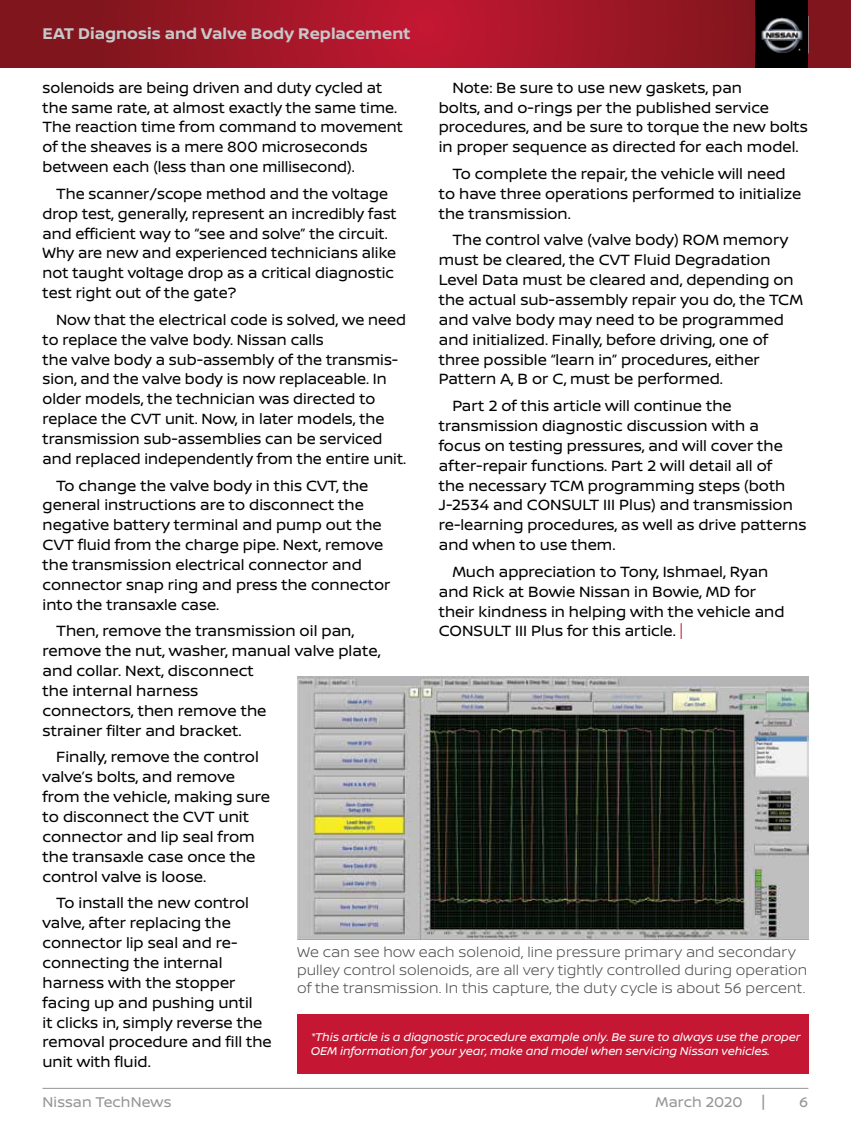
<style>
.page{position:relative;width:851px;height:1134px;background:#fff}
.page>*{position:absolute;margin:0;border:0;box-sizing:border-box;transform-origin:0 0}
.t1{font:700 16.5px "Nissan Brand";color:#c7c8ca}
.Body_Copy{font:15.75px/19.8px "Nissan Brand";color:#000}
.t2{font:300 15px/18px "Nissan Brand";letter-spacing:.005em;color:#4d4d4f}
.t3{font:15px "Nissan Brand";letter-spacing:.005em;color:#939598}
.Footnote___Quote{font:italic 12px/14.4px "Nissan Brand";color:#fff}
.s1{font-weight:300;color:#c51733}
</style>
<div class="page">
<svg style="left:0;top:0;width:850px;height:68px;background:#9b1625"></svg>
<hr style="left:42px;top:1088px;width:766px;height:1px;background:#939598">
<div style="left:755px;top:0;width:53px;height:68px;background:#000"></div>
<img style="left:755px;top:16px;width:48px;height:37px">
<img style="left:297px;top:677px;width:511px;height:263px">
<div style="left:297px;top:1014px;width:511px;height:59px;background:#c51733"></div>
<p class="t1" style="left:43px;top:22px;width:369px">EAT Diagnosis and Valve Body Replacement</p>
<p class="Body_Copy" style="left:43px;top:77px;width:362px">solenoids are being driven and duty cycled at the same rate, at almost exactly the same time.<br>The reaction time from command to movement of the sheaves is a mere 800 microseconds between each (less than one millisecond).</p>
<p class="Body_Copy" style="left:43px;top:183px;width:355px;text-indent:14px">The scanner/scope method and the voltage drop test, generally, represent an incredibly fast and efficient way to “see and solve” the circuit.<br>Why are new and experienced technicians alike not taught voltage drop as a critical diagnostic test right out of the gate?</p>
<p class="Body_Copy" style="left:43px;top:309px;width:365px;text-indent:14px">Now that the electrical code is solved, we need to replace the valve body. Nissan calls<br>the valve body a sub-assembly of the transmis&shy;sion, and the valve body is now replaceable. In older models, the technician was directed to replace the CVT unit. Now, in later models, the transmission sub-assemblies can be serviced and replaced independently from the entire unit.</p>
<p class="Body_Copy" style="left:43px;top:475px;width:349px;text-indent:14px">To change the valve body in this CVT, the general instructions are to disconnect the negative battery terminal and pump out the CVT fluid from the charge pipe. Next, remove the transmission electrical connector and connector snap ring and press the connector into the transaxle case.</p>
<p class="Body_Copy" style="left:43px;top:621px;width:339px;text-indent:14px">Then, remove the transmission oil pan, remove the nut, washer, manual valve plate, and collar. Next, disconnect<br>the internal harness<br>connectors, then remove the<br>strainer filter and bracket.</p>
<p class="Body_Copy" style="left:43px;top:747px;width:229px;text-indent:14px">Finally, remove the control valve’s bolts, and remove from the vehicle, making sure to disconnect the CVT unit connector and lip seal from the transaxle case once the control valve is loose.</p>
<p class="Body_Copy" style="left:43px;top:892px;width:231px;text-indent:14px">To install the new control valve, after replacing the connector lip seal and re&shy;connecting the internal harness with the stopper facing up and pushing until<br>it clicks in, simply reverse the removal procedure and fill the unit with fluid.</p>
<p class="Body_Copy" style="left:439px;top:77px;width:370px;text-indent:14px">Note: Be sure to use new gaskets, pan<br>bolts, and o-rings per the published service procedures, and be sure to torque the new bolts in proper sequence as directed for each model.</p>
<p class="Body_Copy" style="left:439px;top:163px;width:364px;text-indent:14px">To complete the repair, the vehicle will need to have three operations performed to initialize the transmission.</p>
<p class="Body_Copy" style="left:439px;top:229px;width:365px;text-indent:14px">The control valve (valve body) ROM memory must be cleared, the CVT Fluid Degradation Level Data must be cleared and, depending on the actual sub-assembly repair you do, the TCM and valve body may need to be programmed and initialized. Finally, before driving, one of three possible “learn in” procedures, either Pattern A, B or C, must be performed.</p>
<p class="Body_Copy" style="left:439px;top:395px;width:369px;text-indent:14px">Part 2 of this article will continue the transmission diagnostic discussion with a<br>focus on testing pressures, and will cover the after-repair functions. Part 2 will detail all of<br>the necessary TCM programming steps (both J-2534 and CONSULT III Plus) and transmission re-learning procedures, as well as drive patterns and when to use them.</p>
<p class="Body_Copy" style="left:439px;top:561px;width:347px;text-indent:14px">Much appreciation to Tony, Ishmael, Ryan and Rick at Bowie Nissan in Bowie, MD for their kindness in helping with the vehicle and CONSULT III Plus for this article. <span class="s1">|</span></p>
<p class="t2" style="left:297px;top:943px;width:511px">We can see how each solenoid, line pressure primary and secondary pulley control solenoids, are all very tightly controlled during operation of the transmission. In this capture, the duty cycle is about 56 percent.</p>
<p class="Footnote___Quote" style="left:310px;top:1029px;width:491px">*This article is a diagnostic procedure example only. Be sure to always use the proper<br>OEM information for your year, make and model when servicing Nissan vehicles.</p>
<p class="t3" style="left:43px;top:1091px;width:130px">Nissan TechNews</p>
<p class="t3" style="left:655px;top:1091px;width:89px">March 2020</p>
<p class="t3" style="left:761px;top:1090px;width:5px">|</p>
<p class="t3" style="left:799px;top:1091px;width:11px">6</p>
</div>
